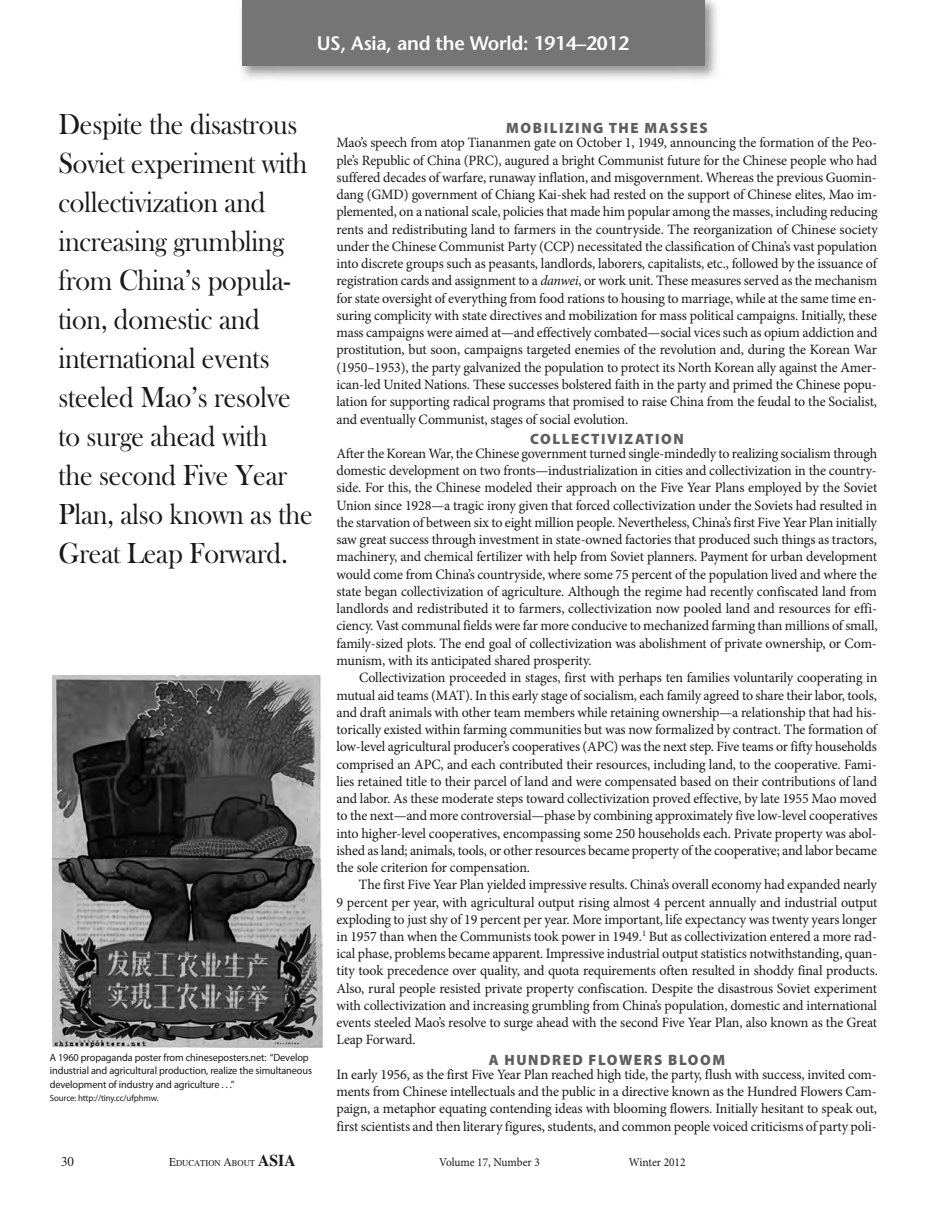
<style>
.page{position:relative;width:945px;height:1215px;background:#fff}
.page>*{position:absolute;margin:0;border:0;box-sizing:border-box;transform-origin:0 0}
.t1{font:30px/39px "Bask Old Face";letter-spacing:-.01em;color:#191919;scale:.94 1}
.t2{font:600 19.5px "Stone Sans";letter-spacing:-.01em;color:#fff}
.t3{font:900 15px "Myriad Pro";letter-spacing:.105em;color:#5e5e5e}
.t4{font:14.25px/17.2px "Minion Pro";letter-spacing:-.015em;color:#191919;text-align:justify}
.t5{font:13.5px "EAA Times";color:#191919;scale:.95 1}
.t6{font:12px "Minion Pro";color:#191919;scale:.95 1}
.t7{font:10.5px/13.5px "Myriad Pro";letter-spacing:-.01em;color:#191919}
.t8{font:9px "Myriad Pro";letter-spacing:-.01em;color:#191919}
.t9{font:9px "EAA Times";color:#191919;scale:.95 1}
.s1{font-style:italic}
.s2{font-size:12px}
.s3{font-weight:700;font-size:16.5px}
</style>
<div class="page">
<img style="left:240px;top:0;width:477px;height:79px">
<div style="left:242px;top:0;width:462px;height:66px;background:#757575"></div>
<img style="left:52px;top:675px;width:270px;height:372px">
<h2 class="t2" style="left:317px;top:35px;width:314px">US, Asia, and the World: 1914–2012</h2>
<p class="t1" style="left:58px;top:104px;width:272px">Despite the disastrous<br>Soviet experiment with collectivization and increasing grumbling from China’s popula&shy;tion, domestic and international events steeled Mao’s resolve to surge ahead with<br>the second Five Year<br>Plan, also known as the<br>Great Leap Forward.</p>
<p class="t7" style="left:50px;top:1051px;width:264px">A 1960 propaganda poster from chineseposters.net: “Develop industrial and agricultural production, realize the simultaneous development of industry and agriculture . . .”</p>
<p class="t8" style="left:50px;top:1095px;width:110px">Source: http://tiny.cc/ufphmw.</p>
<p class="t3" style="left:506px;top:123px;width:203px">MOBILIZING THE MASSES</p>
<p class="t4" style="left:337px;top:136px;width:543px">Mao’s speech from atop Tiananmen gate on October 1, 1949, announcing the formation of the Peo&shy;ple’s Republic of China (PRC), augured a bright Communist future for the Chinese people who had suffered decades of warfare, runaway inflation, and misgovernment. Whereas the previous Guomin&shy;dang (GMD) government of Chiang Kai-shek had rested on the support of Chinese elites, Mao im&shy;plemented, on a national scale, policies that made him popular among the masses, including reducing rents and redistributing land to farmers in the countryside. The reorganization of Chinese society under the Chinese Communist Party (CCP) necessitated the classification of China’s vast population into discrete groups such as peasants, landlords, laborers, capitalists, etc., followed by the issuance of registration cards and assignment to a <span class="s1">danwei</span>, or work unit. These measures served as the mechanism for state oversight of everything from food rations to housing to marriage, while at the same time en&shy;suring complicity with state directives and mobilization for mass political campaigns. Initially, these mass campaigns were aimed at—and effectively combated—social vices such as opium addiction and prostitution, but soon, campaigns targeted enemies of the revolution and, during the Korean War (1950–1953), the party galvanized the population to protect its North Korean ally against the Amer&shy;ican-led United Nations. These successes bolstered faith in the party and primed the Chinese popu&shy;lation for supporting radical programs that promised to raise China from the feudal to the Socialist, and eventually Communist, stages of social evolution.</p>
<p class="t3" style="left:530px;top:433px;width:155px">COLLECTIVIZATION</p>
<p class="t4" style="left:337px;top:446px;width:543px">After the Korean War, the Chinese government turned single-mindedly to realizing socialism through domestic development on two fronts—industrialization in cities and collectivization in the country&shy;side. For this, the Chinese modeled their approach on the Five Year Plans employed by the Soviet Union since 1928—a tragic irony given that forced collectivization under the Soviets had resulted in the starvation of between six to eight million people. Nevertheless, China’s first Five Year Plan initially saw great success through investment in state-owned factories that produced such things as tractors, machinery, and chemical fertilizer with help from Soviet planners. Payment for urban development would come from China’s countryside, where some 75 percent of the population lived and where the state began collectivization of agriculture. Although the regime had recently confiscated land from landlords and redistributed it to farmers, collectivization now pooled land and resources for effi&shy;ciency. Vast communal fields were far more conducive to mechanized farming than millions of small, family-sized plots. The end goal of collectivization was abolishment of private ownership, or Com&shy;munism, with its anticipated shared prosperity.</p>
<p class="t4" style="left:336px;top:670px;width:543px;text-indent:23px">Collectivization proceeded in stages, first with perhaps ten families voluntarily cooperating in mutual aid teams (MAT). In this early stage of socialism, each family agreed to share their labor, tools, and draft animals with other team members while retaining ownership—a relationship that had his&shy;torically existed within farming communities but was now formalized by contract. The formation of low-level agricultural producer’s cooperatives (APC) was the next step. Five teams or fifty households comprised an APC, and each contributed their resources, including land, to the cooperative. Fami&shy;lies retained title to their parcel of land and were compensated based on their contributions of land and labor. As these moderate steps toward collectivization proved effective, by late 1955 Mao moved to the next—and more controversial—phase by combining approximately five low-level cooperatives into higher-level cooperatives, encompassing some 250 households each. Private property was abol&shy;ished as land; animals, tools, or other resources became property of the cooperative; and labor became the sole criterion for compensation.</p>
<p class="t4" style="left:336px;top:877px;width:543px;text-indent:23px">The first Five Year Plan yielded impressive results. China’s overall economy had expanded nearly 9 percent per year, with agricultural output rising almost 4 percent annually and industrial output exploding to just shy of 19 percent per year. More important, life expectancy was twenty years longer in 1957 than when the Communists took power in 1949.<sup>1</sup> But as collectivization entered a more rad&shy;ical phase, problems became apparent. Impressive industrial output statistics notwithstanding, quan&shy;tity took precedence over quality, and quota requirements often resulted in shoddy final products.<br>Also, rural people resisted private property confiscation. Despite the disastrous Soviet experiment with collectivization and increasing grumbling from China’s population, domestic and international events steeled Mao’s resolve to surge ahead with the second Five Year Plan, also known as the Great Leap Forward.</p>
<p class="t3" style="left:489px;top:1054px;width:238px">A HUNDRED FLOWERS BLOOM</p>
<p class="t4" style="left:336px;top:1067px;width:542px">In early 1956, as the first Five Year Plan reached high tide, the party, flush with success, invited com&shy;ments from Chinese intellectuals and the public in a directive known as the Hundred Flowers Cam&shy;paign, a metaphor equating contending ideas with blooming flowers. Initially hesitant to speak out, first scientists and then literary figures, students, and common people voiced criticisms of party poli-</p>
<p class="t5" style="left:61px;top:1157px;width:15px">30</p>
<p class="t9" style="left:169px;top:1160px;width:135px"><span class="s2">E</span>DUCATION <span class="s2">A</span>BOUT <span class="s3">ASIA</span></p>
<p class="t6" style="left:439px;top:1158px;width:107px">Volume 17, Number 3</p>
<p class="t6" style="left:629px;top:1158px;width:61px">Winter 2012</p>
</div>
